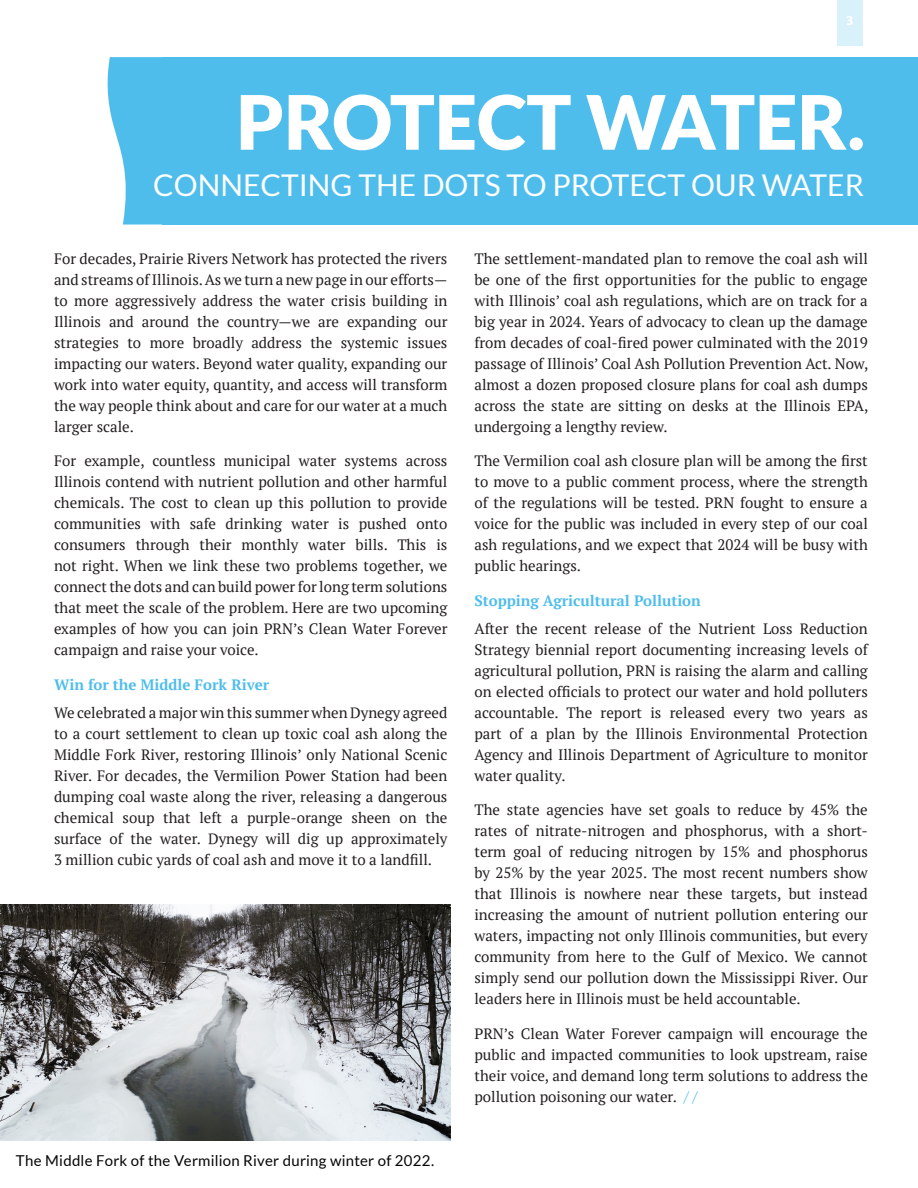
<style>
.page{position:relative;width:918px;height:1188px;background:#fff}
.page>*{position:absolute;margin:0;border:0;box-sizing:border-box;transform-origin:0 0}
.Page_Headers{font:900 75px "Lato";color:#fff}
.t1{font:30px "Lato";color:#fff}
.Newsletter_Text_Box{font:15px/21px "PT Serif";color:#231f20;text-align:justify}
.Newsletter_Text_Box-2{font:700 15px "PT Serif";color:#4fbdec}
.t2{font:15px "Lato";letter-spacing:.015em;color:#040503}
.t3{font:700 13.5px "Myriad Pro";color:#fff}
.s1{color:#4fbdec}
</style>
<div class="page">
<svg style="left:107px;top:57px;width:144px;height:168px"></svg>
<div style="left:163px;top:57px;width:755px;height:167px;background:#4fbdec"></div>
<div style="left:837px;top:0;width:26px;height:31px;background:#d9f1fb"></div>
<div style="left:837px;top:15px;width:26px;height:30px;background:#d9f1fb"></div>
<img style="left:0;top:904px;width:451px;height:236px">
<p class="t3" style="left:846px;top:12px;width:9px">3</p>
<p class="Page_Headers" style="left:236px;top:78px;width:630px">PROTECT WATER.</p>
<p class="t1" style="left:153px;top:168px;width:712px">CONNECTING THE DOTS TO PROTECT OUR WATER</p>
<p class="Newsletter_Text_Box" style="left:54px;top:248px;width:395px">For decades, Prairie Rivers Network has protected the rivers and streams of Illinois. As we turn a new page in our efforts— to more aggressively address the water crisis building in Illinois and around the country—we are expanding our strategies to more broadly address the systemic issues impacting our waters. Beyond water quality, expanding our work into water equity, quantity, and access will transform the way people think about and care for our water at a much larger scale.</p>
<p class="Newsletter_Text_Box" style="left:54px;top:451px;width:395px">For example, countless municipal water systems across Illinois contend with nutrient pollution and other harmful chemicals. The cost to clean up this pollution to provide communities with safe drinking water is pushed onto consumers through their monthly water bills. This is not right. When we link these two problems together, we connect the dots and can build power for long term solutions that meet the scale of the problem. Here are two upcoming examples of how you can join PRN’s Clean Water Forever campaign and raise your voice.</p>
<p class="Newsletter_Text_Box-2" style="left:54px;top:675px;width:217px">Win for the Middle Fork River</p>
<p class="Newsletter_Text_Box" style="left:54px;top:702px;width:395px">We celebrated a major win this summer when Dynegy agreed to a court settlement to clean up toxic coal ash along the Middle Fork River, restoring Illinois’ only National Scenic River. For decades, the Vermilion Power Station had been dumping coal waste along the river, releasing a dangerous chemical soup that left a purple-orange sheen on the surface of the water. Dynegy will dig up approximately 3 million cubic yards of coal ash and move it to a landfill.</p>
<p class="t2" style="left:16px;top:1152px;width:420px">The Middle Fork of the Vermilion River during winter of 2022.</p>
<p class="Newsletter_Text_Box" style="left:474px;top:248px;width:396px">The settlement-mandated plan to remove the coal ash will be one of the first opportunities for the public to engage with Illinois’ coal ash regulations, which are on track for a big year in 2024. Years of advocacy to clean up the damage from decades of coal-fired power culminated with the 2019 passage of Illinois’ Coal Ash Pollution Prevention Act. Now, almost a dozen proposed closure plans for coal ash dumps across the state are sitting on desks at the Illinois EPA, undergoing a lengthy review.</p>
<p class="Newsletter_Text_Box" style="left:474px;top:451px;width:395px">The Vermilion coal ash closure plan will be among the first to move to a public comment process, where the strength of the regulations will be tested. PRN fought to ensure a voice for the public was included in every step of our coal ash regulations, and we expect that 2024 will be busy with public hearings.</p>
<p class="Newsletter_Text_Box-2" style="left:474px;top:591px;width:228px">Stopping Agricultural Pollution</p>
<p class="Newsletter_Text_Box" style="left:474px;top:618px;width:395px">After the recent release of the Nutrient Loss Reduction Strategy biennial report documenting increasing levels of agricultural pollution, PRN is raising the alarm and calling on elected officials to protect our water and hold polluters accountable. The report is released every two years as part of a plan by the Illinois Environmental Protection Agency and Illinois Department of Agriculture to monitor water quality.</p>
<p class="Newsletter_Text_Box" style="left:474px;top:799px;width:395px">The state agencies have set goals to reduce by 45% the rates of nitrate-nitrogen and phosphorus, with a short&shy;term goal of reducing nitrogen by 15% and phosphorus by 25% by the year 2025. The most recent numbers show that Illinois is nowhere near these targets, but instead increasing the amount of nutrient pollution entering our waters, impacting not only Illinois communities, but every community from here to the Gulf of Mexico. We cannot simply send our pollution down the Mississippi River. Our leaders here in Illinois must be held accountable.</p>
<p class="Newsletter_Text_Box" style="left:474px;top:1023px;width:395px">PRN’s Clean Water Forever campaign will encourage the public and impacted communities to look upstream, raise their voice, and demand long term solutions to address the pollution poisoning our water. <span class="s1">/ /</span></p>
</div>
